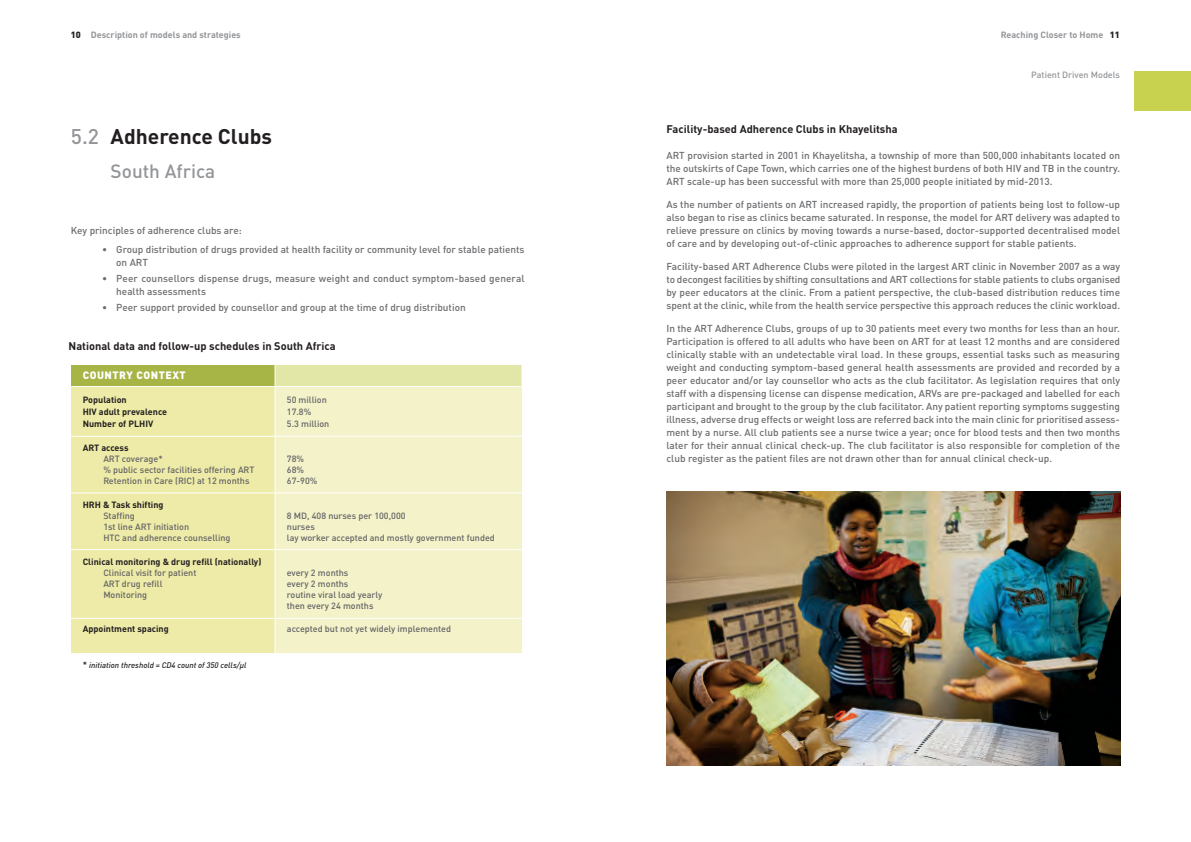
<style>
.page{position:relative;width:1191px;height:842px;background:#fff}
.page>*{position:absolute;margin:0;border:0;box-sizing:border-box;transform-origin:0 0}
.t1{font:700 21px "DIN Pro";color:#231f20}
.t2{font:500 19px "DIN Pro";color:#939598}
.t3{font:700 11px "DIN Pro";color:#231f20}
.t4{font:900 10.6px "DIN Pro";letter-spacing:.05em;color:#fff}
.t5{font:500 10px/13px "DIN Pro";color:#6c6d70;text-align:justify}
.t6{font:500 9px/11px "DIN Pro";color:#636366}
.t7{font:700 9px "DIN Pro";color:#231f20}
.t8{font:700 9px "DIN Pro";color:#939598}
.t9{font:500 9px "DIN Pro";color:#939598}
.t10{font:italic 500 8px "DIN Pro";color:#231f20}
.s1{font-weight:900;color:#231f20}
.s2{font-weight:500;color:#939598}
.s3{font-style:normal;font-size:9px}
</style>
<div class="page">
<div style="left:71px;top:365px;width:207px;height:287px;background:#edeba7"></div>
<div style="left:71px;top:365px;width:224px;height:22px;background:#a7b546"></div>
<div style="left:275px;top:365px;width:246px;height:287px;background:#f3f2c9"></div>
<hr style="left:66px;top:436px;width:458px;height:1px;background:#fff">
<hr style="left:66px;top:492px;width:458px;height:1px;background:#fff">
<hr style="left:67px;top:549px;width:458px;height:1px;background:#fff">
<hr style="left:66px;top:618px;width:458px;height:1px;background:#fff">
<div style="left:275px;top:365px;width:245px;height:22px;background:#e2e6a7"></div>
<hr style="left:64px;top:386px;width:461px;height:1px;background:#fff">
<hr style="left:274px;top:361px;width:1px;height:306px;background:#fff">
<img style="left:666px;top:491px;width:454px;height:274px">
<div style="left:1134px;top:71px;width:57px;height:40px;background:#c8d24f"></div>
<p class="t8" style="left:71px;top:32px;width:171px"><span class="s1">10</span> Description of models and strategies</p>
<h1 class="t1" style="left:71px;top:129px;width:203px"><span class="s2">5.2</span> Adherence Clubs</h1>
<h2 class="t2" style="left:111px;top:164px;width:106px">South Africa</h2>
<p class="t5" style="left:71px;top:225px;width:172px">Key principles of adherence clubs are:</p>
<p class="t5" style="left:116px;top:244px;width:410px;text-indent:-14px">• Group distribution of drugs provided at health facility or community level for stable patients on ART</p>
<p class="t5" style="left:116px;top:273px;width:410px;text-indent:-14px">• Peer counsellors dispense drugs, measure weight and conduct symptom-based general health assessments</p>
<p class="t5" style="left:102px;top:302px;width:365px">• Peer support provided by counsellor and group at the time of drug distribution</p>
<p class="t3" style="left:68px;top:342px;width:269px">National data and follow-up schedules in South Africa</p>
<p class="t4" style="left:83px;top:371px;width:105px">COUNTRY CONTEXT</p>
<p class="t7" style="left:83px;top:396px;width:46px">Population</p>
<p class="t6" style="left:287px;top:395px;width:41px">50 million</p>
<p class="t7" style="left:83px;top:408px;width:86px">HIV adult prevalence</p>
<p class="t6" style="left:287px;top:407px;width:26px">17.8%</p>
<p class="t7" style="left:83px;top:420px;width:72px">Number of PLHIV</p>
<p class="t6" style="left:287px;top:419px;width:44px">5.3 million</p>
<p class="t7" style="left:83px;top:444px;width:47px">ART access</p>
<p class="t6" style="left:103px;top:454px;width:61px">ART coverage*</p>
<p class="t6" style="left:287px;top:454px;width:19px">78%</p>
<p class="t6" style="left:103px;top:465px;width:153px">% public sector facilities offering ART</p>
<p class="t6" style="left:287px;top:465px;width:19px">68%</p>
<p class="t6" style="left:103px;top:476px;width:148px">Retention in Care (RIC) at 12 months</p>
<p class="t6" style="left:287px;top:476px;width:32px">67-90%</p>
<p class="t7" style="left:83px;top:501px;width:82px">HRH &amp; Task shifting</p>
<p class="t6" style="left:103px;top:511px;width:33px">Staffing</p>
<p class="t6" style="left:287px;top:511px;width:120px">8 MD, 408 nurses per 100,000</p>
<p class="t6" style="left:103px;top:522px;width:87px">1st line ART initiation</p>
<p class="t6" style="left:287px;top:522px;width:29px">nurses</p>
<p class="t6" style="left:103px;top:533px;width:129px">HTC and adherence counselling</p>
<p class="t6" style="left:287px;top:533px;width:209px">lay worker accepted and mostly government funded</p>
<p class="t7" style="left:83px;top:558px;width:180px">Clinical monitoring &amp; drug refill (nationally)</p>
<p class="t6" style="left:103px;top:568px;width:95px">Clinical visit for patient</p>
<p class="t6" style="left:287px;top:568px;width:63px">every 2 months</p>
<p class="t6" style="left:103px;top:579px;width:61px">ART drug refill</p>
<p class="t6" style="left:287px;top:579px;width:63px">every 2 months</p>
<p class="t6" style="left:103px;top:590px;width:45px">Monitoring</p>
<p class="t6" style="left:287px;top:590px;width:97px">routine viral load yearly then every 24 months</p>
<p class="t7" style="left:83px;top:625px;width:88px">Appointment spacing</p>
<p class="t6" style="left:287px;top:624px;width:166px">accepted but not yet widely implemented</p>
<p class="t10" style="left:83px;top:662px;width:165px"><span class="s3">*</span> initiation threshold = CD4 count of 350 cells/µl</p>
<p class="t8" style="left:1001px;top:32px;width:121px">Reaching Closer to Home <span class="s1">11</span></p>
<p class="t9" style="left:1031px;top:71px;width:90px">Patient Driven Models</p>
<p class="t3" style="left:666px;top:125px;width:233px">Facility-based Adherence Clubs in Khayelitsha</p>
<p class="t5" style="left:666px;top:150px;width:455px">ART provision started in 2001 in Khayelitsha, a township of more than 500,000 inhabitants located on the outskirts of Cape Town, which carries one of the highest burdens of both HIV and TB in the country.<br>ART scale-up has been successful with more than 25,000 people initiated by mid-2013.</p>
<p class="t5" style="left:666px;top:199px;width:455px">As the number of patients on ART increased rapidly, the proportion of patients being lost to follow-up also began to rise as clinics became saturated. In response, the model for ART delivery was adapted to relieve pressure on clinics by moving towards a nurse-based, doctor-supported decentralised model of care and by developing out-of-clinic approaches to adherence support for stable patients.</p>
<p class="t5" style="left:666px;top:261px;width:455px">Facility-based ART Adherence Clubs were piloted in the largest ART clinic in November 2007 as a way to decongest facilities by shifting consultations and ART collections for stable patients to clubs organised by peer educators at the clinic. From a patient perspective, the club-based distribution reduces time spent at the clinic, while from the health service perspective this approach reduces the clinic workload.</p>
<p class="t5" style="left:666px;top:323px;width:455px">In the ART Adherence Clubs, groups of up to 30 patients meet every two months for less than an hour.<br>Participation is offered to all adults who have been on ART for at least 12 months and are considered clinically stable with an undetectable viral load. In these groups, essential tasks such as measuring weight and conducting symptom-based general health assessments are provided and recorded by a peer educator and/or lay counsellor who acts as the club facilitator. As legislation requires that only staff with a dispensing license can dispense medication, ARVs are pre-packaged and labelled for each participant and brought to the group by the club facilitator. Any patient reporting symptoms suggesting illness, adverse drug effects or weight loss are referred back into the main clinic for prioritised assess&shy;ment by a nurse. All club patients see a nurse twice a year; once for blood tests and then two months later for their annual clinical check-up. The club facilitator is also responsible for completion of the club register as the patient files are not drawn other than for annual clinical check-up.</p>
</div>
